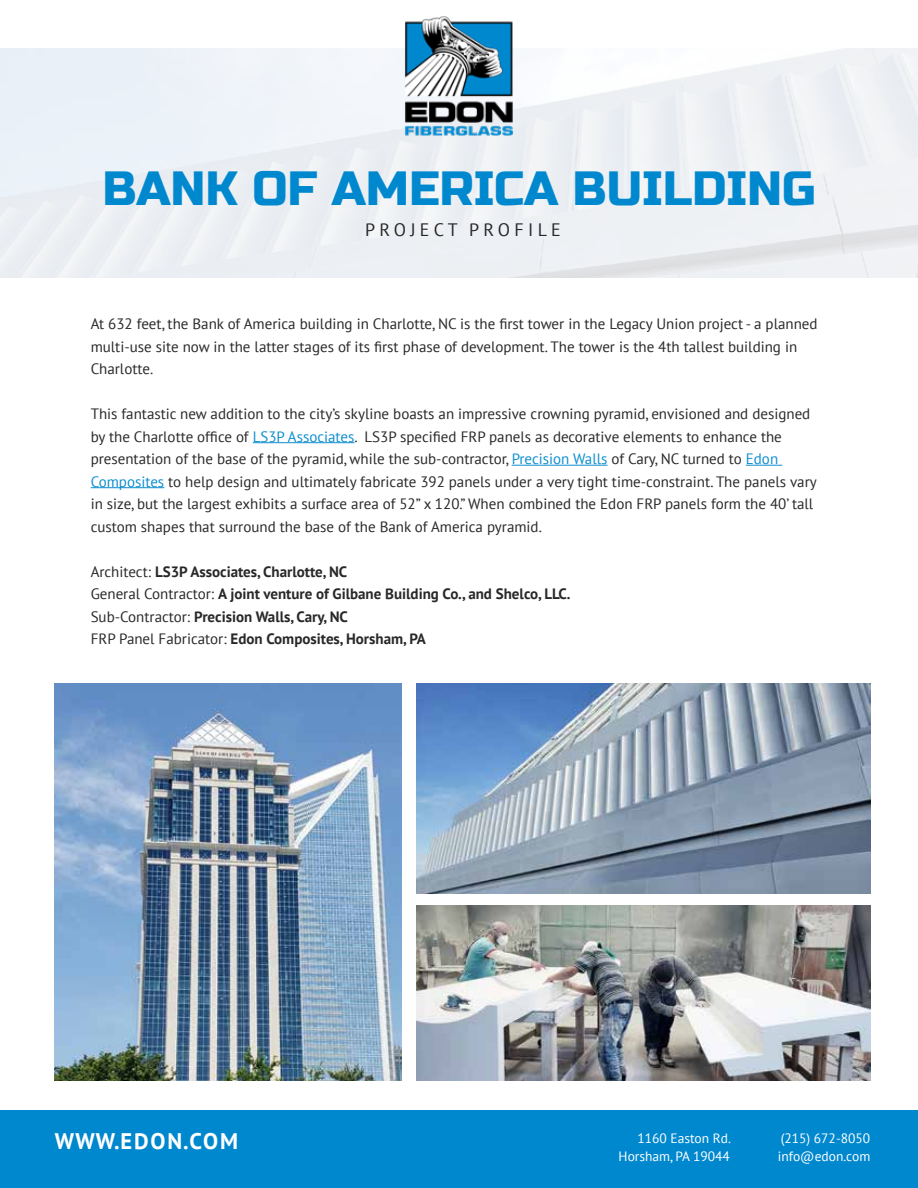
<style>
.page{position:relative;width:918px;height:1188px;background:#fff}
.page>*{position:absolute;margin:0;border:0;box-sizing:border-box;transform-origin:0 0}
.t1{font:48px "Russo One";color:#0088cf}
.t2{font:700 22.5px "PT Sans";letter-spacing:.08em;color:#fff}
.t3{font:18px "PT Sans";letter-spacing:.24em;color:#292829}
.t4{font:15px/22.5px "PT Sans";color:#292829}
.t5{font:700 15px/22.5px "PT Sans";color:#292829}
.t6{font:13.5px/18px "PT Sans";color:#fff}
.s1{color:#0d8ed1}
.s2{font-weight:400}
</style>
<div class="page">
<div style="left:0;top:48px;width:918px;height:230px;background:linear-gradient(to bottom,#f1f5f9,#ebedf1)"></div>
<div style="left:0;top:1111px;width:918px;height:77px;background:#0088cf"></div>
<hr style="left:253px;top:442px;width:101px;height:1px;background:#0d8ed1">
<hr style="left:512px;top:465px;width:95px;height:1px;background:#0d8ed1">
<hr style="left:746px;top:465px;width:36px;height:1px;background:#0d8ed1">
<hr style="left:91px;top:487px;width:73px;height:1px;background:#0d8ed1">
<img style="left:394px;top:16px;width:130px;height:121px">
<img style="left:54px;top:684px;width:347px;height:396px">
<img style="left:417px;top:684px;width:453px;height:209px">
<img style="left:417px;top:905px;width:453px;height:175px">
<h1 class="t1" style="left:102px;top:160px;width:715px">BANK OF AMERICA BUILDING</h1>
<p class="t3" style="left:365px;top:218px;width:197px">PROJECT PROFILE</p>
<p class="t4" style="left:91px;top:312px;width:728px">At 632 feet, the Bank of America building in Charlotte, NC is the first tower in the Legacy Union project - a planned multi-use site now in the latter stages of its first phase of development. The tower is the 4th tallest building in<br>Charlotte.</p>
<p class="t4" style="left:91px;top:402px;width:728px">This fantastic new addition to the city’s skyline boasts an impressive crowning pyramid, envisioned and designed by the Charlotte office of <span class="s1">LS3P Associates</span>. LS3P specified FRP panels as decorative elements to enhance the presentation of the base of the pyramid, while the sub-contractor, <span class="s1">Precision Walls</span> of Cary, NC turned to <span class="s1">Edon Composites</span> to help design and ultimately fabricate 392 panels under a very tight time-constraint. The panels vary in size, but the largest exhibits a surface area of 52” x 120.” When combined the Edon FRP panels form the 40’ tall custom shapes that surround the base of the Bank of America pyramid.</p>
<p class="t5" style="left:91px;top:560px;width:481px"><span class="s2">Architect:</span> LS3P Associates, Charlotte, NC<br><span class="s2">General Contractor:</span> A joint venture of Gilbane Building Co., and Shelco, LLC.<br><span class="s2">Sub-Contractor:</span> Precision Walls, Cary, NC<br><span class="s2">FRP Panel Fabricator:</span> Edon Composites, Horsham, PA</p>
<h2 class="t2" style="left:55px;top:1126px;width:185px">WWW.EDON.COM</h2>
<p class="t6" style="left:619px;top:1128px;width:114px;text-align:right">1160 Easton Rd.<br>Horsham, PA 19044</p>
<p class="t6" style="left:778px;top:1128px;width:94px">(215) 672-8050 info@edon.com</p>
</div>
